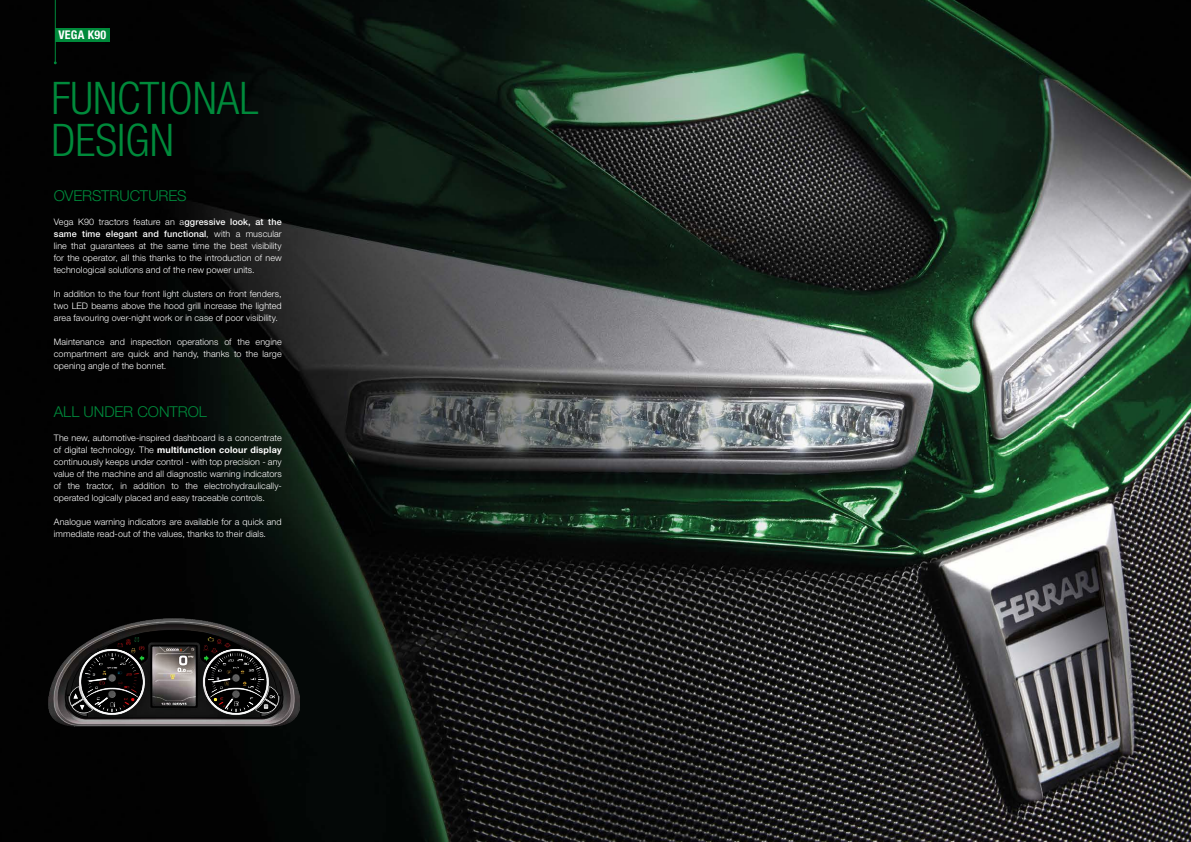
<style>
.page{position:relative;width:1191px;height:842px;background:#fff}
.page>*{position:absolute;margin:0;border:0;box-sizing:border-box;transform-origin:0 0}
.t1{font:300 condensed 45px/42px "Helvetica Neue LTW1 G";color:#008a3b}
.t2{font:300 15px "Helvetica Neue LTW1 G";letter-spacing:-.005em;color:#008a3b}
.t3{font:700 condensed 12px "Helvetica Neue LTW1 G";letter-spacing:.02em;color:#fff}
.t4{font:300 9px/12px "Helvetica Neue LTW1 G";letter-spacing:.01em;color:#fff;text-align:justify}
.s1{font-weight:500}
.s2{font-weight:700}
</style>
<div class="page">
<img style="left:0;top:0;width:1191px;height:842px">
<img style="left:48px;top:618px;width:251px;height:113px">
<hr style="left:55px;top:0;width:1px;height:63px;background:#008a3b">
<div style="left:56px;top:28px;width:54px;height:13px;background:#008a3b"></div>
<h3 class="t3" style="left:58px;top:27px;width:49px">VEGA K90</h3>
<h1 class="t1" style="left:51px;top:78px;width:209px">FUNCTIONAL<br>DESIGN</h1>
<h2 class="t2" style="left:54px;top:186px;width:134px">OVERSTRUCTURES</h2>
<p class="t4" style="left:54px;top:216px;width:229px">Vega K90 tractors feature an a<span class="s1">ggressive look, at the same time elegant and functional</span>, with a muscular line that guarantees at the same time the best visibility for the operator, all this thanks to the introduction of new technological solutions and of the new power units.</p>
<p class="t4" style="left:54px;top:288px;width:229px">In addition to the four front light clusters on front fenders, two LED beams above the hood grill increase the lighted area favouring over-night work or in case of poor visibility.</p>
<p class="t4" style="left:54px;top:336px;width:229px">Maintenance and inspection operations of the engine compartment are quick and handy, thanks to the large opening angle of the bonnet.</p>
<h2 class="t2" style="left:54px;top:402px;width:155px">ALL UNDER CONTROL</h2>
<p class="t4" style="left:54px;top:432px;width:229px">The new, automotive-inspired dashboard is a concentrate of digital technology. The <span class="s2">multifunction colour display </span>continuously keeps under control - with top precision - any value of the machine and all diagnostic warning indicators of the tractor, in addition to the electrohydraulically&shy;operated logically placed and easy traceable controls.</p>
<p class="t4" style="left:54px;top:516px;width:229px">Analogue warning indicators are available for a quick and immediate read-out of the values, thanks to their dials.</p>
</div>
